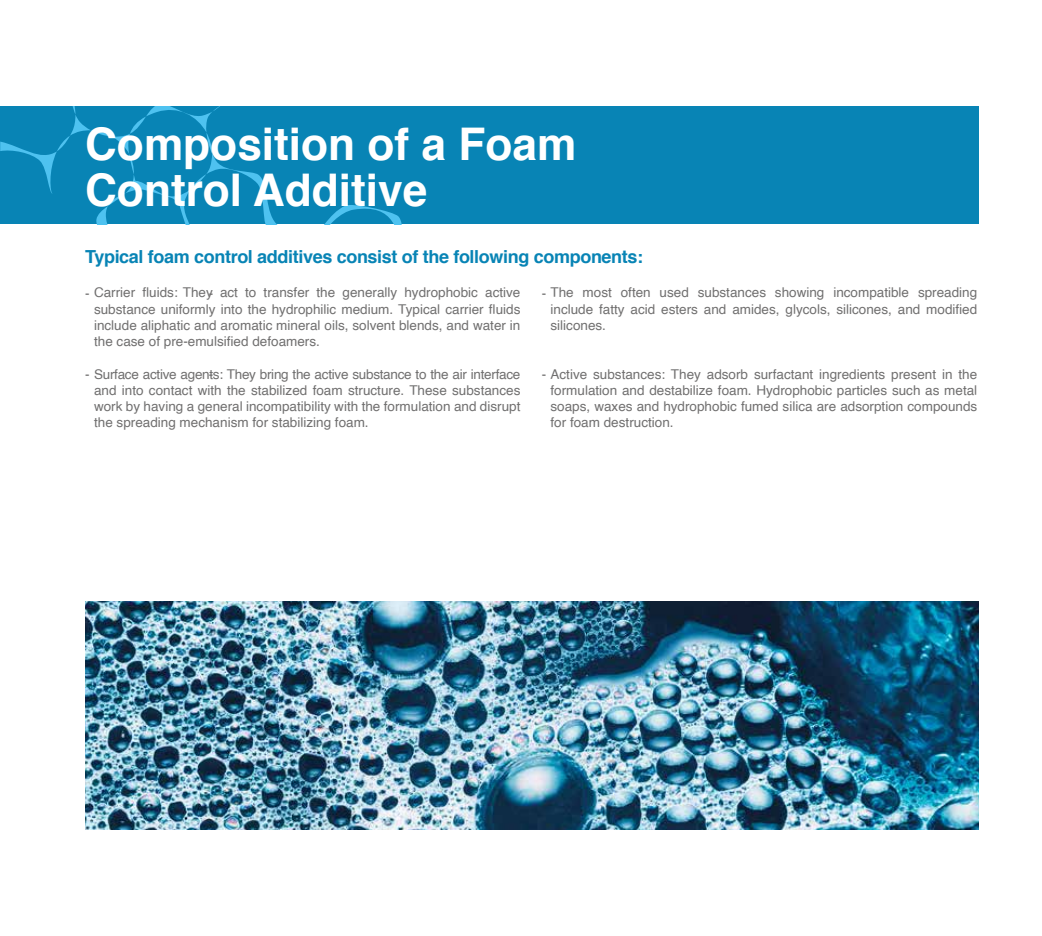
<style>
.page{position:relative;width:1042px;height:936px;background:#fff}
.page>*{position:absolute;margin:0;border:0;box-sizing:border-box;transform-origin:0 0}
.t1{font:700 45px/46.2px "Helvetica";color:#fff}
.t2{font:700 18px "Helvetica";letter-spacing:-.02em;color:#0884b5}
.t3{font:13.5px/16.2px "Helvetica";color:#706f6f;text-align:justify}
</style>
<div class="page">
<div style="left:0;top:106px;width:978px;height:118px;background:#0884b5"></div>
<svg style="left:0;top:106px;width:402px;height:118px"></svg>
<img style="left:85px;top:601px;width:893px;height:228px">
<h1 class="t1" style="left:85px;top:121px;width:493px">Composition of a Foam<br>Control Additive</h1>
<h2 class="t2" style="left:85px;top:242px;width:560px">Typical foam control additives consist of the following components:</h2>
<p class="t3" style="left:94px;top:285px;width:428px;text-indent:-9px">- Carrier fluids: They act to transfer the generally hydrophobic active substance uniformly into the hydrophilic medium. Typical carrier fluids include aliphatic and aromatic mineral oils, solvent blends, and water in the case of pre-emulsified defoamers.</p>
<p class="t3" style="left:94px;top:366px;width:428px;text-indent:-9px">- Surface active agents: They bring the active substance to the air interface and into contact with the stabilized foam structure. These substances work by having a general incompatibility with the formulation and disrupt the spreading mechanism for stabilizing foam.</p>
<p class="t3" style="left:209px;top:285px;width:6px">-</p>
<p class="t3" style="left:209px;top:366px;width:6px">-</p>
<p class="t3" style="left:550px;top:285px;width:428px;text-indent:-9px">- The most often used substances showing incompatible spreading include fatty acid esters and amides, glycols, silicones, and modified silicones.</p>
<p class="t3" style="left:550px;top:366px;width:428px;text-indent:-9px">- Active substances: They adsorb surfactant ingredients present in the formulation and destabilize foam. Hydrophobic particles such as metal soaps, waxes and hydrophobic fumed silica are adsorption compounds for foam destruction.</p>
</div>
